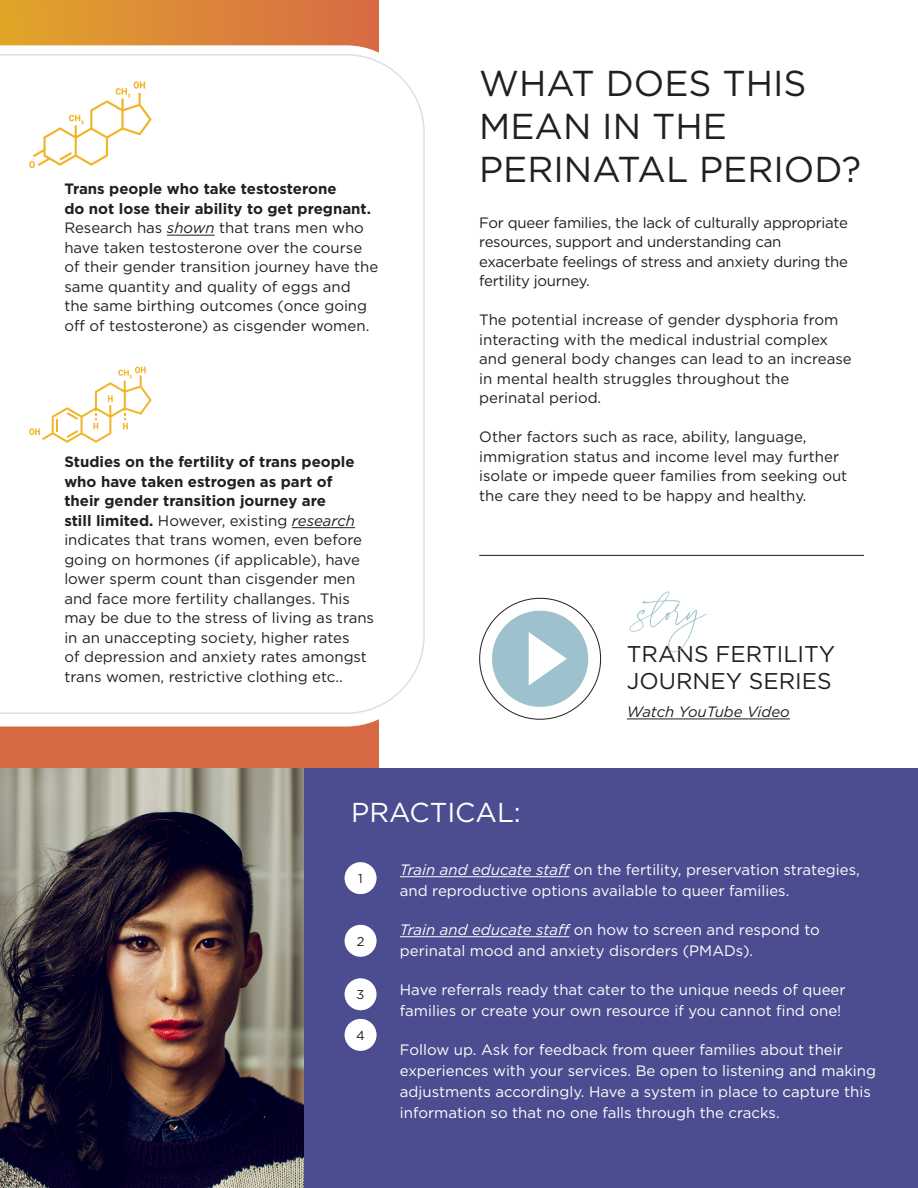
<style>
.page{position:relative;width:918px;height:1188px;background:#fff}
.page>*{position:absolute;margin:0;border:0;box-sizing:border-box;transform-origin:0 0}
.t1{font:57.45px "La Luxes Script";color:#9dc2cd}
.t2{font:36px/43.2px "Gotham";color:#231f20}
.t3{font:27.3px "Gotham";color:#fff}
.t4{font:22.8px/27.3px "Gotham";color:#231f20}
.t5{font:15px/19.5px "Gotham";color:#231f20}
.t6{font:15px/21px "Gotham";color:#fff}
.t7{font:15px/19.5px "Gotham";letter-spacing:-.02em;color:#231f20}
.t8{font:italic 15px "Gotham";color:#231f20}
.t9{font:12.9px "Gotham";color:#231f20}
.s1{font-weight:700}
.s2{font-style:italic}
</style>
<div class="page">
<svg style="left:0;top:0;width:379px;height:768px;background:#d9783d"></svg>
<svg style="left:0;top:45px;width:379px;height:682px"></svg>
<svg style="left:0;top:54px;width:425px;height:660px"></svg>
<hr style="left:627px;top:719px;width:163px;height:1px;background:#231f20">
<div style="left:492px;top:611px;width:96px;height:96px;background:#9dc2cd;border-radius:50%"></div>
<svg style="left:529px;top:632px;width:38px;height:53px"></svg>
<hr style="left:479px;top:555px;width:385px;height:1px;background:#231f20">
<div style="left:303px;top:768px;width:615px;height:420px;background:#4b4d90"></div>
<img style="left:0;top:768px;width:303px;height:420px">
<hr style="left:400px;top:876px;width:169px;height:1px;background:#fff">
<hr style="left:400px;top:936px;width:169px;height:1px;background:#fff">
<div style="left:345px;top:862px;width:32px;height:32px;background:#fff;border-radius:50%"></div>
<div style="left:345px;top:925px;width:32px;height:32px;background:#fff;border-radius:50%"></div>
<div style="left:345px;top:978px;width:32px;height:32px;background:#fff;border-radius:50%"></div>
<div style="left:345px;top:1019px;width:32px;height:32px;background:#fff;border-radius:50%"></div>
<hr style="left:167px;top:235px;width:48px;height:1px;background:#231f20">
<hr style="left:292px;top:527px;width:63px;height:1px;background:#231f20">
<svg style="left:29px;top:367px;width:123px;height:76px"></svg>
<svg style="left:29px;top:81px;width:123px;height:87px"></svg>
<p class="t5" style="left:64px;top:179px;width:316px"><span class="s1">Trans people who take testosterone<br>do not lose their ability to get pregnant.<br></span>Research has <span class="s2">shown</span> that trans men who have taken testosterone over the course of their gender transition journey have the same quantity and quality of eggs and the same birthing outcomes (once going off of testosterone) as cisgender women.</p>
<p class="t5" style="left:64px;top:452px;width:311px"><span class="s1">Studies on the fertility of trans people who have taken estrogen as part of<br>their gender transition journey are<br>still limited.</span> However, existing <span class="s2">research </span>indicates that trans women, even before going on hormones (if applicable), have lower sperm count than cisgender men and face more fertility challanges. This may be due to the stress of living as trans in an unaccepting society, higher rates<br>of depression and anxiety rates amongst trans women, restrictive clothing etc..</p>
<p class="t2" style="left:479px;top:61px;width:383px">WHAT DOES THIS<br>MEAN IN THE<br>PERINATAL PERIOD?</p>
<p class="t7" style="left:479px;top:212px;width:370px">For queer families, the lack of culturally appropriate resources, support and understanding can exacerbate feelings of stress and anxiety during the fertility journey.</p>
<p class="t5" style="left:479px;top:310px;width:374px">The potential increase of gender dysphoria from interacting with the medical industrial complex and general body changes can lead to an increase in mental health struggles throughout the perinatal period.</p>
<p class="t5" style="left:479px;top:427px;width:370px">Other factors such as race, ability, language, immigration status and income level may further isolate or impede queer families from seeking out the care they need to be happy and healthy.</p>
<p class="t1" style="left:638px;top:577px;width:70px">story</p>
<p class="t4" style="left:627px;top:640px;width:210px">TRANS FERTILITY<br>JOURNEY SERIES</p>
<p class="t8" style="left:627px;top:703px;width:165px">Watch YouTube Video</p>
<p class="t3" style="left:351px;top:797px;width:171px">PRACTICAL:</p>
<p class="t9" style="left:358px;top:871px;width:6px">1</p>
<p class="t9" style="left:357px;top:934px;width:9px">2</p>
<p class="t9" style="left:357px;top:988px;width:9px">3</p>
<p class="t9" style="left:356px;top:1028px;width:10px">4</p>
<p class="t6" style="left:400px;top:859px;width:461px"><span class="s2">Train and educate staff</span> on the fertility, preservation strategies, and reproductive options available to queer families.</p>
<p class="t6" style="left:400px;top:919px;width:422px"><span class="s2">Train and educate staff</span> on how to screen and respond to perinatal mood and anxiety disorders (PMADs).</p>
<p class="t6" style="left:400px;top:979px;width:447px">Have referrals ready that cater to the unique needs of queer families or create your own resource if you cannot find one!</p>
<p class="t6" style="left:400px;top:1039px;width:478px">Follow up. Ask for feedback from queer families about their experiences with your services. Be open to listening and making adjustments accordingly. Have a system in place to capture this information so that no one falls through the cracks.</p>
</div>
